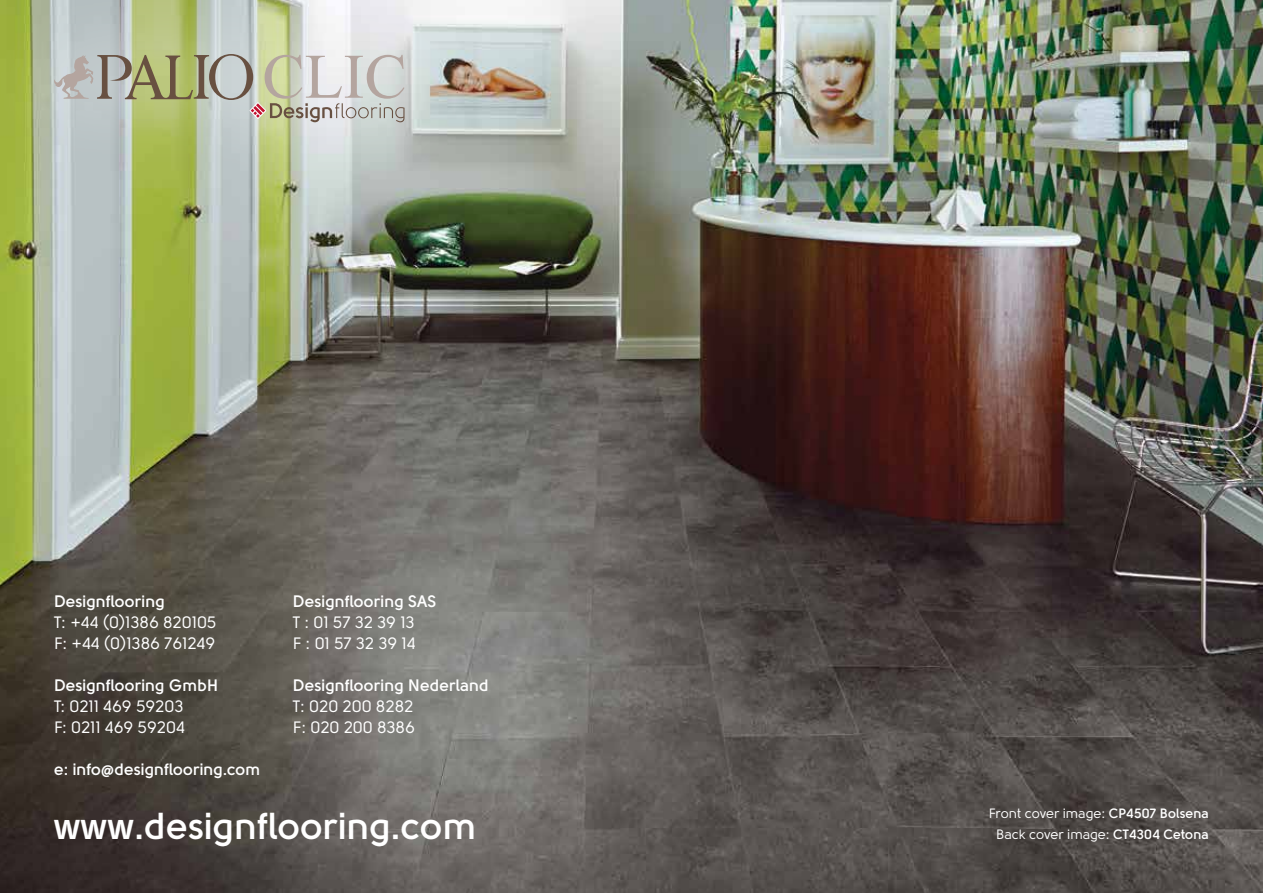
<style>
.page{position:relative;width:1263px;height:893px;background:#fff}
.page>*{position:absolute;margin:0;border:0;box-sizing:border-box;transform-origin:0 0}
.t1{font:700 37.5px "Solomon";color:#fff}
.t2{font:16.5px/21px "Solomon";color:#fff}
.t3{font:700 16.5px "Solomon";color:#fff}
.t4{font:13.5px/21px "Solomon";color:#fff;text-align:center}
.s1{font-weight:700}
</style>
<div class="page">
<img style="left:0;top:0;width:1263px;height:893px">
<div style="left:0;top:0;width:479px;height:196px;background:#fff;opacity:.21"></div>
<svg style="left:53px;top:54px;width:351px;height:68px;background:#bdbfac"></svg>
<p class="t3" style="left:54px;top:591px;width:112px">Designflooring</p>
<p class="t2" style="left:54px;top:612px;width:164px">T: +44 (0)1386 820105<br>F: +44 (0)1386 761249</p>
<p class="t3" style="left:54px;top:675px;width:166px">Designflooring GmbH</p>
<p class="t2" style="left:54px;top:696px;width:132px">T: 0211 469 59203<br>F: 0211 469 59204</p>
<p class="t3" style="left:293px;top:591px;width:145px">Designflooring SAS</p>
<p class="t2" style="left:293px;top:612px;width:124px">T : 01 57 32 39 13<br>F : 01 57 32 39 14</p>
<p class="t3" style="left:293px;top:675px;width:197px">Designflooring Nederland</p>
<p class="t2" style="left:293px;top:696px;width:123px">T: 020 200 8282<br>F: 020 200 8386</p>
<p class="t3" style="left:54px;top:759px;width:208px">e: info@designflooring.com</p>
<h1 class="t1" style="left:54px;top:804px;width:424px">www.designflooring.com</h1>
<p class="t4" style="left:989px;top:803px;width:222px">Front cover image: <span class="s1">CP4507 Bolsena<br></span>Back cover image: <span class="s1">CT4304 Cetona</span></p>
</div>
